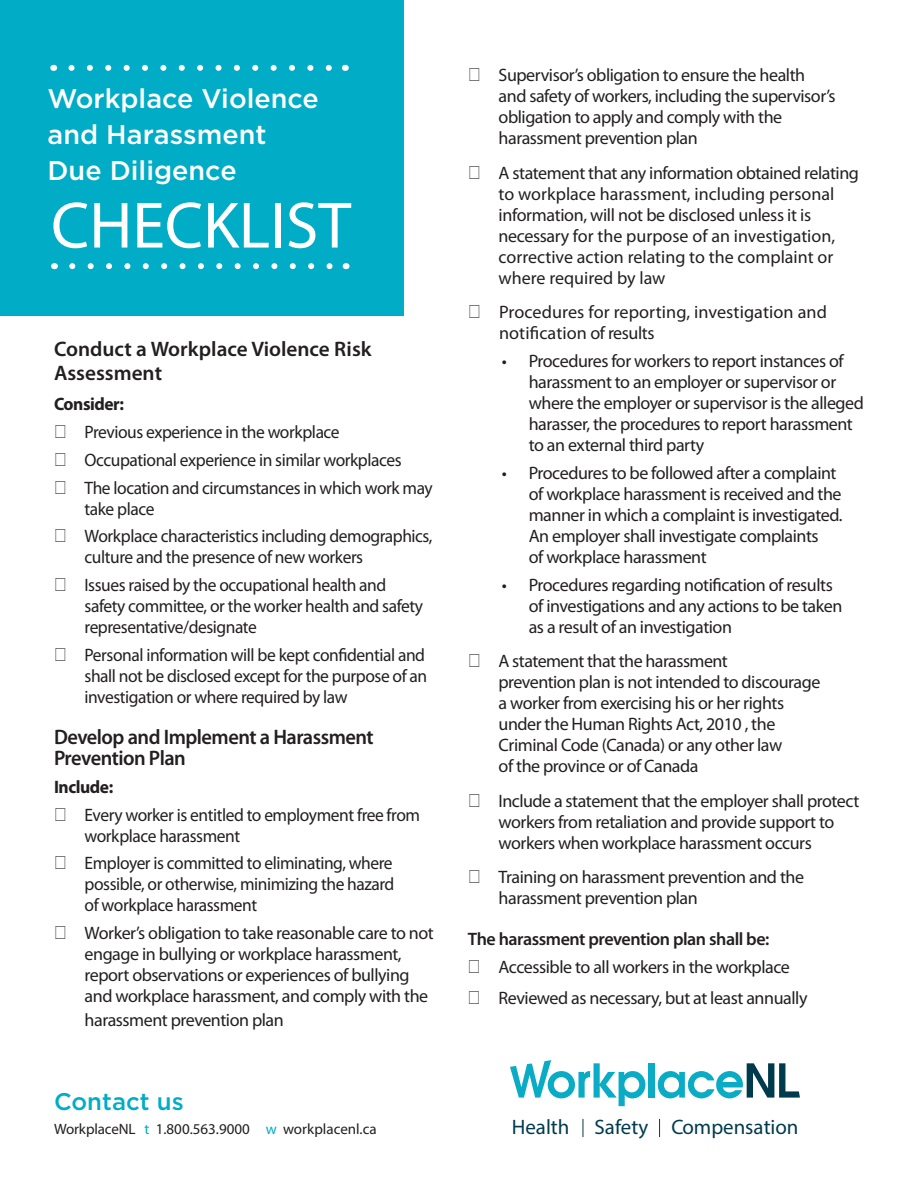
<style>
.page{position:relative;width:918px;height:1188px;background:#fff}
.page>*{position:absolute;margin:0;border:0;box-sizing:border-box;transform-origin:0 0}
.t1{font:66px "Myriad Pro";color:#fff}
.t2{font:500 27px/36px "Gotham";color:#fff}
.t3{font:500 24px "Gotham";color:#00acc6}
.t4{font:600 21px/21px "Myriad Pro";letter-spacing:-.025em;color:#231f20}
.t5{font:600 21px/24px "Myriad Pro";color:#231f20}
.t6{font:20.85px "Myriad Pro";color:#003b4d}
.t7{font:18px/21px "Myriad Pro";letter-spacing:-.025em;color:#231f20}
.t8{font:18px/21px "Myriad Pro";letter-spacing:-.005em;color:#231f20}
.t9{font:18px/21px "Myriad Pro";letter-spacing:.005em;color:#231f20}
.t10{font:600 18px "Myriad Pro";letter-spacing:-.025em;color:#231f20}
.t11{font:700 18px "Myriad Pro";letter-spacing:-.025em;color:#231f20}
.t12{font:15px "Myriad Pro";color:#231f20}
.s1{color:#00acc6}
</style>
<div class="page">
<div style="left:0;top:0;width:403px;height:315px;background:#00acc6"></div>
<svg style="left:72px;top:263px;width:261px;height:6px"></svg>
<svg style="left:71px;top:65px;width:261px;height:6px"></svg>
<svg style="left:582px;top:1119px;width:1px;height:18px"></svg>
<svg style="left:659px;top:1119px;width:1px;height:18px"></svg>
<div style="left:648px;top:1063px;width:6px;height:35px;background:#0aabc5"></div>
<svg style="left:510px;top:1060px;width:135px;height:46px"></svg>
<svg style="left:658px;top:1063px;width:142px;height:35px"></svg>
<p class="t2" style="left:48px;top:80px;width:273px">Workplace Violence and Harassment<br>Due Diligence</p>
<p class="t1" style="left:51px;top:185px;width:302px">CHECKLIST</p>
<p class="t5" style="left:54px;top:336px;width:319px">Conduct a Workplace Violence Risk<br>Assessment</p>
<p class="t11" style="left:54px;top:392px;width:71px">Consider:</p>
<p class="t7" style="left:85px;top:421px;width:257px">Previous experience in the workplace</p>
<p class="t7" style="left:85px;top:449px;width:319px">Occupational experience in similar workplaces</p>
<p class="t7" style="left:85px;top:477px;width:350px">The location and circumstances in which work may take place</p>
<p class="t7" style="left:85px;top:525px;width:349px">Workplace characteristics including demographics, culture and the presence of new workers</p>
<p class="t7" style="left:85px;top:574px;width:340px">Issues raised by the occupational health and safety committee, or the worker health and safety representative/designate</p>
<p class="t7" style="left:85px;top:644px;width:344px">Personal information will be kept confidential and shall not be disclosed except for the purpose of an investigation or where required by law</p>
<p class="t4" style="left:54px;top:726px;width:321px">Develop and Implement a Harassment<br>Prevention Plan</p>
<p class="t11" style="left:54px;top:775px;width:61px">Include:</p>
<p class="t7" style="left:85px;top:804px;width:337px">Every worker is entitled to employment free from workplace harassment</p>
<p class="t7" style="left:85px;top:852px;width:311px;text-align:justify">Employer is committed to eliminating, where possible, or otherwise, minimizing the hazard of workplace harassment</p>
<p class="t7" style="left:85px;top:922px;width:351px">Worker’s obligation to take reasonable care to not engage in bullying or workplace harassment, report observations or experiences of bullying and workplace harassment, and comply with the</p>
<p class="t7" style="left:85px;top:1009px;width:201px">harassment prevention plan</p>
<p class="t3" style="left:54px;top:1085px;width:131px">Contact us</p>
<p class="t12" style="left:54px;top:1120px;width:324px">WorkplaceNL <span class="s1">t</span> 1.800.563.9000 <span class="s1">w</span> workplacenl.ca</p>
<p class="t7" style="left:499px;top:65px;width:338px">Supervisor’s obligation to ensure the health and safety of workers, including the supervisor’s obligation to apply and comply with the harassment prevention plan</p>
<p class="t8" style="left:499px;top:162px;width:362px">A statement that any information obtained relating to workplace harassment, including personal information, will not be disclosed unless it is necessary for the purpose of an investigation, corrective action relating to the complaint or where required by law</p>
<p class="t9" style="left:499px;top:302px;width:329px">Procedures for reporting, investigation and notification of results</p>
<p class="t7" style="left:529px;top:350px;width:337px;text-indent:-27px">• Procedures for workers to report instances of harassment to an employer or supervisor or where the employer or supervisor is the alleged harasser, the procedures to report harassment to an external third party</p>
<p class="t7" style="left:529px;top:462px;width:315px;text-indent:-27px">• Procedures to be followed after a complaint of workplace harassment is received and the manner in which a complaint is investigated.<br>An employer shall investigate complaints<br>of workplace harassment</p>
<p class="t7" style="left:529px;top:574px;width:315px;text-indent:-27px">• Procedures regarding notification of results of investigations and any actions to be taken as a result of an investigation</p>
<p class="t7" style="left:499px;top:650px;width:323px">A statement that the harassment<br>prevention plan is not intended to discourage a worker from exercising his or her rights under the Human Rights Act, 2010 , the Criminal Code (Canada) or any other law<br>of the province or of Canada</p>
<p class="t7" style="left:499px;top:790px;width:362px">Include a statement that the employer shall protect workers from retaliation and provide support to workers when workplace harassment occurs</p>
<p class="t7" style="left:499px;top:866px;width:307px">Training on harassment prevention and the harassment prevention plan</p>
<p class="t10" style="left:468px;top:928px;width:303px">The harassment prevention plan shall be:</p>
<p class="t7" style="left:499px;top:956px;width:293px">Accessible to all workers in the workplace</p>
<p class="t7" style="left:499px;top:987px;width:310px">Reviewed as necessary, but at least annually</p>
<p class="t6" style="left:512px;top:1114px;width:288px">Health Safety Compensation</p>
</div>
